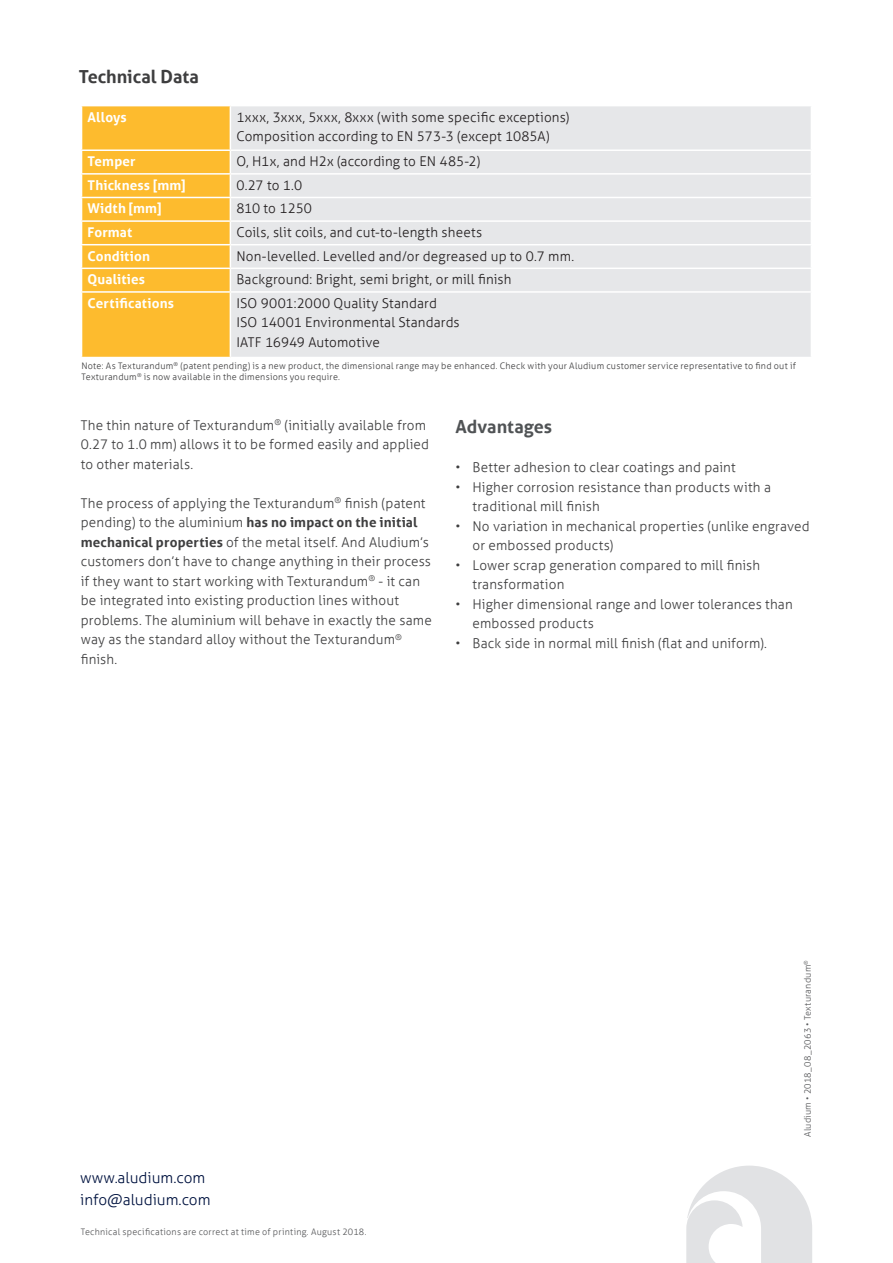
<style>
.page{position:relative;width:893px;height:1263px;background:#fff}
.page>*{position:absolute;margin:0;border:0;box-sizing:border-box;transform-origin:0 0}
.opsomming{font:700 18px "Aller";color:#3e3e3f}
.Titel{font:700 18px "Aller";color:#505355}
.t1{font:300 15px/22.5px "Aller";color:#001340}
.body{font:300 13.5px/19.5px "Aller";letter-spacing:.01em;color:#3e3e3f}
.opsomming-2{font:300 13.5px "Aller";letter-spacing:.01em;color:#231f20}
.opsomming-3{font:700 13.5px "Aller";letter-spacing:.01em;color:#fff}
.opsomming-4{font:300 9px/10.8px "Aller";letter-spacing:.025em;color:#3e3e3f}
.opsomming-5{font:300 9px "Aller";letter-spacing:.03em;color:#57585a}
.s1{font-weight:700}
</style>
<div class="page">
<svg style="left:686px;top:1165px;width:126px;height:98px"></svg>
<div style="left:231px;top:106px;width:580px;height:251px;background:#e6e7e9"></div>
<hr style="left:230px;top:149px;width:582px;height:2px;background:#fff">
<hr style="left:230px;top:173px;width:582px;height:2px;background:#fff">
<hr style="left:230px;top:197px;width:582px;height:1px;background:#fff">
<hr style="left:230px;top:220px;width:582px;height:2px;background:#fff">
<hr style="left:230px;top:244px;width:582px;height:1px;background:#fff">
<hr style="left:230px;top:268px;width:582px;height:1px;background:#fff">
<svg style="left:81px;top:106px;width:150px;height:251px;background:#fdbe39"></svg>
<hr style="left:81px;top:291px;width:149px;height:2px;background:#fff">
<hr style="left:81px;top:293px;width:1px;height:64px;background:#fff">
<hr style="left:230px;top:291px;width:582px;height:2px;background:#fff">
<hr style="left:230px;top:293px;width:1px;height:64px;background:#fff">
<p class="opsomming" style="left:79px;top:65px;width:122px">Technical Data</p>
<p class="opsomming-3" style="left:88px;top:108px;width:41px">Alloys</p>
<p class="opsomming-2" style="left:236px;top:109px;width:335px">1xxx, 3xxx, 5xxx, 8xxx (with some specific exceptions)</p>
<p class="opsomming-2" style="left:236px;top:128px;width:315px">Composition according to EN 573-3 (except 1085A)</p>
<p class="opsomming-3" style="left:88px;top:153px;width:50px">Temper</p>
<p class="opsomming-2" style="left:236px;top:153px;width:245px">O, H1x, and H2x (according to EN 485-2)</p>
<p class="opsomming-3" style="left:88px;top:177px;width:100px">Thickness [mm]</p>
<p class="opsomming-2" style="left:236px;top:177px;width:67px">0.27 to 1.0</p>
<p class="opsomming-3" style="left:88px;top:200px;width:75px">Width [mm]</p>
<p class="opsomming-2" style="left:236px;top:200px;width:77px">810 to 1250</p>
<p class="opsomming-3" style="left:88px;top:224px;width:46px">Format</p>
<p class="opsomming-2" style="left:236px;top:224px;width:247px">Coils, slit coils, and cut-to-length sheets</p>
<p class="opsomming-3" style="left:88px;top:248px;width:64px">Condition</p>
<p class="opsomming-2" style="left:236px;top:248px;width:339px">Non-levelled. Levelled and/or degreased up to 0.7 mm.</p>
<p class="opsomming-3" style="left:88px;top:271px;width:59px">Qualities</p>
<p class="opsomming-2" style="left:236px;top:271px;width:277px">Background: Bright, semi bright, or mill finish</p>
<p class="opsomming-3" style="left:88px;top:295px;width:88px">Certifications</p>
<p class="opsomming-2" style="left:236px;top:295px;width:202px">ISO 9001:2000 Quality Standard</p>
<p class="opsomming-2" style="left:236px;top:314px;width:225px">ISO 14001 Environmental Standards</p>
<p class="opsomming-2" style="left:236px;top:334px;width:145px">IATF 16949 Automotive</p>
<p class="opsomming-4" style="left:81px;top:361px;width:716px">Note: As Texturandum<sup>®</sup> (patent pending) is a new product, the dimensional range may be enhanced. Check with your Aludium customer service representative to find out if<br>Texturandum<sup>®</sup> is now available in the dimensions you require.</p>
<p class="body" style="left:81px;top:415px;width:350px">The thin nature of Texturandum<sup>®</sup> (initially available from<br>0.27 to 1.0 mm) allows it to be formed easily and applied to other materials.</p>
<p class="body" style="left:81px;top:493px;width:352px">The process of applying the Texturandum<sup>®</sup> finish (patent pending) to the aluminium <span class="s1">has no impact on the initial mechanical properties</span> of the metal itself. And Aludium’s customers don’t have to change anything in their process if they want to start working with Texturandum<sup>®</sup> - it can be integrated into existing production lines without problems. The aluminium will behave in exactly the same way as the standard alloy without the Texturandum<sup>® </sup>finish.</p>
<p class="Titel" style="left:455px;top:416px;width:98px">Advantages</p>
<p class="body" style="left:455px;top:458px;width:282px">• Better adhesion to clear coatings and paint</p>
<p class="body" style="left:472px;top:477px;width:300px;text-indent:-17px">• Higher corrosion resistance than products with a traditional mill finish</p>
<p class="body" style="left:472px;top:516px;width:339px;text-indent:-17px">• No variation in mechanical properties (unlike engraved or embossed products)</p>
<p class="body" style="left:472px;top:555px;width:289px;text-indent:-17px">• Lower scrap generation compared to mill finish transformation</p>
<p class="body" style="left:472px;top:594px;width:322px;text-indent:-17px">• Higher dimensional range and lower tolerances than embossed products</p>
<p class="body" style="left:455px;top:633px;width:313px">• Back side in normal mill finish (flat and uniform).</p>
<p class="t1" style="left:80px;top:1166px;width:132px">www.aludium.com info@aludium.com</p>
<p class="opsomming-5" style="left:81px;top:1226px;width:287px">Technical specifications are correct at time of printing. August 2018.</p>
<p class="opsomming-5" style="left:802px;top:1137px;width:179px;rotate:-90deg">Aludium • 2018_08_2063 • Texturandum<sup>®</sup></p>
</div>
